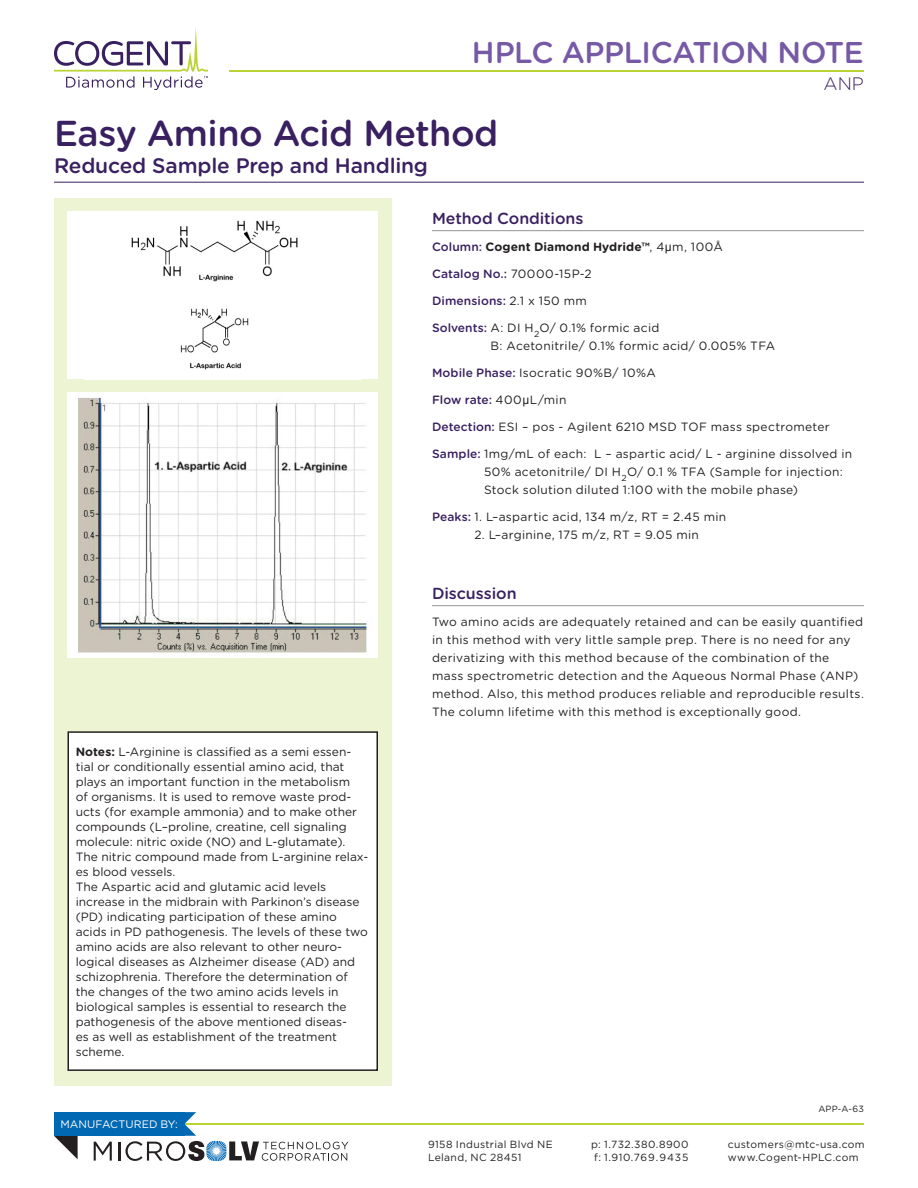
<style>
.page{position:relative;width:918px;height:1188px;background:#fff}
.page>*{position:absolute;margin:0;border:0;box-sizing:border-box;transform-origin:0 0}
.section_head{font:500 36px "Gotham Rounded";letter-spacing:-.015em;color:#392060}
.t1{font:500 30px "Gotham Rounded";letter-spacing:-.015em;color:#775aa6}
.section_subhead{font:500 21px "Gotham Rounded";letter-spacing:-.01em;color:#392060}
.t2{font:300 18px "Gotham Rounded";color:#392060}
.content_subhead-rule{font:500 16.05px "Gotham Rounded";letter-spacing:-.005em;color:#392060}
.content{font:12px/15px "Gotham Rounded";color:#231f20}
.content-2{font:12px/18px "Gotham Rounded";letter-spacing:.025em;color:#231f20}
.content-3{font:500 12px "Gotham Rounded";letter-spacing:.005em;color:#392060}
.content-4{font:12px "Gotham Rounded";letter-spacing:.03em;color:#231f20}
.content-5{font:700 12px "Gotham Rounded";letter-spacing:.005em;color:#231f20}
.t3{font:10.8px "Gotham";color:#fff}
.t4{font:10.35px/12.5px "Gotham";letter-spacing:.035em;color:#231f20}
.t5{font:9px "Gotham Rounded";color:#231f20}
.s1{font-weight:500;color:#392060}
.s2{font-weight:400}
.s3{font-family:"Arial";font-weight:400}
.s4{font-weight:400;color:#231f20}
.s5{font-family:"Arial";font-weight:400;color:#231f20}
.s6{font-weight:700}
</style>
<div class="page">
<hr style="left:159px;top:1123px;width:705px;height:2px;background:#b8d432">
<hr style="left:229px;top:70px;width:635px;height:2px;background:#b8d432">
<svg style="left:54px;top:1136px;width:24px;height:23px"></svg>
<div style="left:54px;top:1112px;width:130px;height:24px;background:#0168b3"></div>
<svg style="left:94px;top:1142px;width:18px;height:19px"></svg>
<svg style="left:118px;top:1112px;width:230px;height:49px"></svg>
<div style="left:54px;top:198px;width:338px;height:887px;background:#edf4d4"></div>
<img style="left:67px;top:393px;width:311px;height:265px">
<svg style="left:54px;top:28px;width:154px;height:62px"></svg>
<hr style="left:54px;top:182px;width:810px;height:1px;background:#392060">
<hr style="left:432px;top:230px;width:432px;height:1px;background:#939598">
<hr style="left:432px;top:605px;width:432px;height:1px;background:#939598">
<div style="left:67px;top:212px;width:311px;height:167px;background:#fff"></div>
<img style="left:131px;top:220px;width:167px;height:150px">
<div style="left:68px;top:732px;width:309px;height:338px;background:#fff"></div>
<div style="left:68px;top:731px;width:310px;height:340px;border:2px solid #231f20"></div>
<h2 class="t1" style="left:472px;top:31px;width:394px">HPLC APPLICATION NOTE</h2>
<p class="t2" style="left:824px;top:72px;width:42px">ANP</p>
<p class="section_head" style="left:54px;top:107px;width:446px">Easy Amino Acid Method</p>
<p class="section_subhead" style="left:54px;top:150px;width:376px">Reduced Sample Prep and Handling</p>
<p class="content_subhead-rule" style="left:432px;top:207px;width:153px">Method Conditions</p>
<p class="content-5" style="left:432px;top:238px;width:292px"><span class="s1">Column:</span> Cogent Diamond Hydride™<span class="s2">, 4</span><span class="s3">µ</span><span class="s2">m, 100Å</span></p>
<p class="content-3" style="left:432px;top:265px;width:161px">Catalog No.: <span class="s4">70000-15P-2</span></p>
<p class="content-3" style="left:432px;top:292px;width:156px">Dimensions: <span class="s4">2.1 x 150 mm</span></p>
<p class="content-2" style="left:491px;top:319px;width:286px;text-indent:-59px"><span class="s1">Solvents:</span> A: DI H<sub>2</sub>O/ 0.1% formic acid<br>B: Acetonitrile/ 0.1% formic acid/ 0.005% TFA</p>
<p class="content-2" style="left:432px;top:364px;width:226px"><span class="s1">Mobile Phase:</span> Isocratic 90%B/ 10%A</p>
<p class="content-3" style="left:432px;top:391px;width:136px">Flow rate: <span class="s4">400</span><span class="s5">µ</span><span class="s4">L/min</span></p>
<p class="content-4" style="left:432px;top:419px;width:399px"><span class="s1">Detection:</span> ESI – pos - Agilent 6210 MSD TOF mass spectrometer</p>
<p class="content-2" style="left:484px;top:445px;width:370px;text-indent:-52px"><span class="s1">Sample:</span> 1mg/mL of each: L – aspartic acid/ L - arginine dissolved in<br>50% acetonitrile/ DI H<sub>2</sub>O/ 0.1 % TFA (Sample for injection:<br>Stock solution diluted 1:100 with the mobile phase)</p>
<p class="content-2" style="left:432px;top:508px;width:296px"><span class="s1">Peaks:</span> 1. L–aspartic acid, 134 m/z, RT = 2.45 min</p>
<p class="content-2" style="left:474px;top:526px;width:226px">2. L–arginine, 175 m/z, RT = 9.05 min</p>
<p class="content" style="left:76px;top:744px;width:294px"><span class="s6">Notes:</span> L-Arginine is classified as a semi essen&shy;tial or conditionally essential amino acid, that plays an important function in the metabolism<br>of organisms. It is used to remove waste prod&shy;ucts (for example ammonia) and to make other compounds (L–proline, creatine, cell signaling molecule: nitric oxide (NO) and L-glutamate).<br>The nitric compound made from L-arginine relax&shy;es blood vessels.</p>
<p class="content" style="left:76px;top:879px;width:294px">The Aspartic acid and glutamic acid levels increase in the midbrain with Parkinon’s disease (PD) indicating participation of these amino acids in PD pathogenesis. The levels of these two amino acids are also relevant to other neuro&shy;logical diseases as Alzheimer disease (AD) and schizophrenia. Therefore the determination of the changes of the two amino acids levels in biological samples is essential to research the pathogenesis of the above mentioned diseas-<br>es as well as establishment of the treatment scheme.</p>
<p class="t3" style="left:60px;top:1118px;width:119px">MANUFACTURED BY:</p>
<p class="content_subhead-rule" style="left:432px;top:582px;width:86px">Discussion</p>
<p class="content-2" style="left:432px;top:613px;width:433px">Two amino acids are adequately retained and can be easily quantified in this method with very little sample prep. There is no need for any derivatizing with this method because of the combination of the<br>mass spectrometric detection and the Aqueous Normal Phase (ANP) method. Also, this method produces reliable and reproducible results.<br>The column lifetime with this method is exceptionally good.</p>
<p class="t5" style="left:818px;top:1102px;width:47px">APP-A-63</p>
<p class="t4" style="left:428px;top:1138px;width:126px">9158 Industrial Blvd NE<br>Leland, NC 28451</p>
<p class="t4" style="left:591px;top:1138px;width:99px">p: 1.732.380.8900 f: 1.910.769.9435</p>
<p class="t4" style="left:728px;top:1138px;width:138px">customers@mtc-usa.com www.Cogent-HPLC.com</p>
</div>
